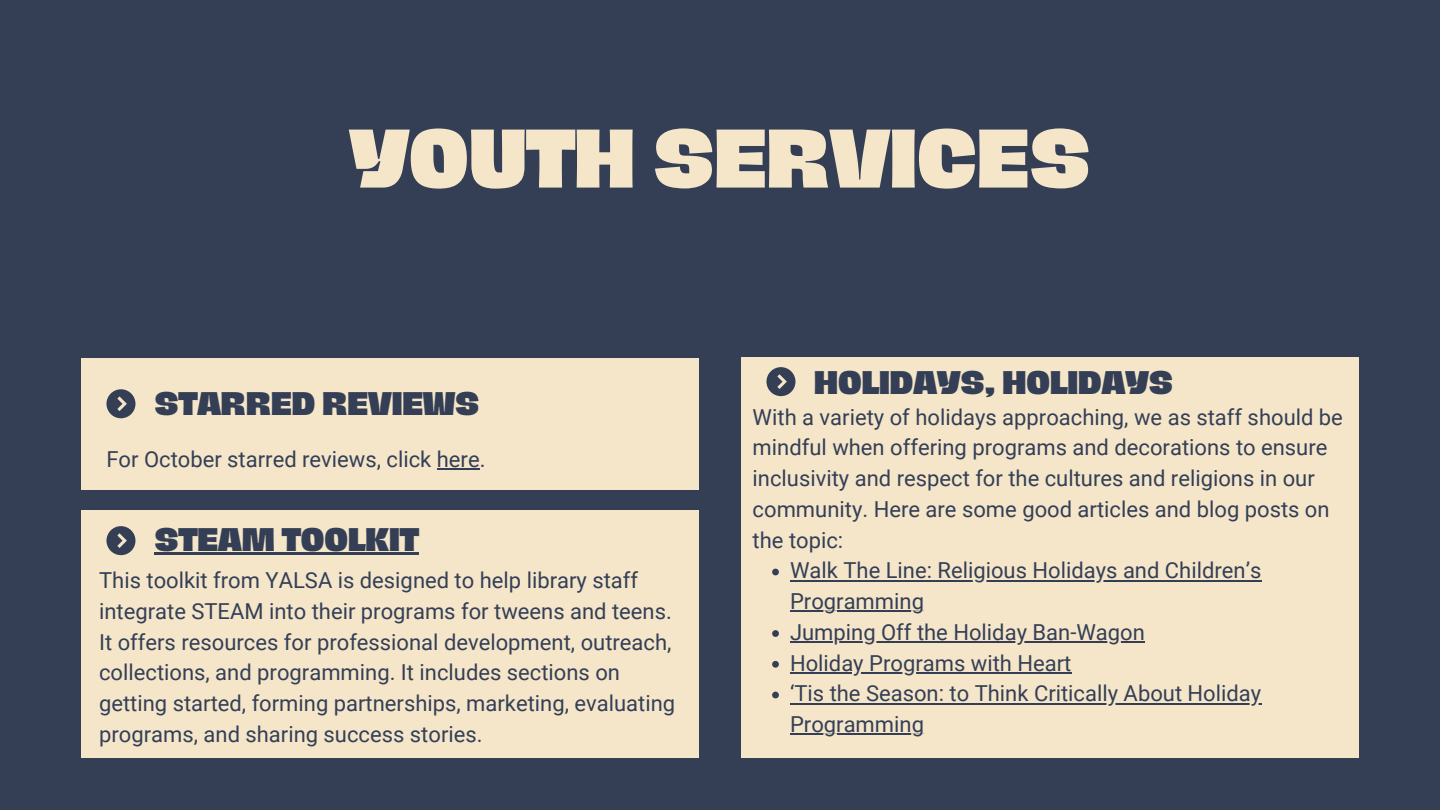
<style>
.page{position:relative;width:1440px;height:810px;background:#343f56}
.page>*{position:absolute;margin:0;border:0;box-sizing:border-box;transform-origin:0 0}
.t1{font:800 76px "Hagrid";color:#f5e6ca}
.t2{font:800 30px "Hagrid";color:#343f56}
.t3{font:22px/30.8px "Roboto";color:#343f56}
</style>
<div class="page">
<div style="left:81px;top:358px;width:618px;height:131px;background:#f5e6ca"></div>
<div style="left:81px;top:511px;width:618px;height:247px;background:#f5e6ca"></div>
<div style="left:741px;top:358px;width:618px;height:400px;background:#f5e6ca"></div>
<svg style="left:106px;top:389px;width:29px;height:29px"></svg>
<svg style="left:106px;top:526px;width:29px;height:29px"></svg>
<svg style="left:766px;top:367px;width:29px;height:29px"></svg>
<hr style="left:437px;top:468px;width:43px;height:2px;background:#343f56">
<svg style="left:772px;top:569px;width:7px;height:6px"></svg>
<hr style="left:790px;top:580px;width:471px;height:1px;background:#343f56">
<hr style="left:790px;top:611px;width:134px;height:1px;background:#343f56">
<svg style="left:772px;top:630px;width:7px;height:7px"></svg>
<hr style="left:790px;top:641px;width:355px;height:2px;background:#343f56">
<svg style="left:772px;top:661px;width:7px;height:7px"></svg>
<hr style="left:790px;top:672px;width:281px;height:2px;background:#343f56">
<svg style="left:772px;top:692px;width:7px;height:6px"></svg>
<hr style="left:790px;top:703px;width:471px;height:1px;background:#343f56">
<hr style="left:790px;top:734px;width:134px;height:1px;background:#343f56">
<hr style="left:155px;top:552px;width:264px;height:3px;background:#343f56">
<h1 class="t1" style="left:350px;top:120px;width:742px">YOUTH SERVICES</h1>
<p class="t2" style="left:155px;top:388px;width:326px">STARRED REVIEWS</p>
<p class="t3" style="left:106px;top:444px;width:381px">For October starred reviews, click here.</p>
<p class="t2" style="left:155px;top:524px;width:266px">STEAM TOOLKIT</p>
<h2 class="t3" style="left:99px;top:565px;width:578px">This toolkit from YALSA is designed to help library staff integrate STEAM into their programs for tweens and teens.<br>It offers resources for professional development, outreach, collections, and programming. It includes sections on getting started, forming partnerships, marketing, evaluating programs, and sharing success stories.</h2>
<p class="t2" style="left:814px;top:367px;width:360px">HOLIDAYS, HOLIDAYS</p>
<p class="t3" style="left:753px;top:402px;width:592px">With a variety of holidays approaching, we as staff should be mindful when offering programs and decorations to ensure inclusivity and respect for the cultures and religions in our community. Here are some good articles and blog posts on the topic:</p>
<p class="t3" style="left:790px;top:555px;width:473px">Walk The Line: Religious Holidays and Children’s</p>
<h2 class="t3" style="left:790px;top:586px;width:356px">Programming<br>Jumping Off the Holiday Ban-Wagon</h2>
<p class="t3" style="left:790px;top:648px;width:283px">Holiday Programs with Heart</p>
<p class="t3" style="left:790px;top:678px;width:473px">‘Tis the Season: to Think Critically About Holiday</p>
<h2 class="t3" style="left:790px;top:709px;width:135px">Programming</h2>
</div>
